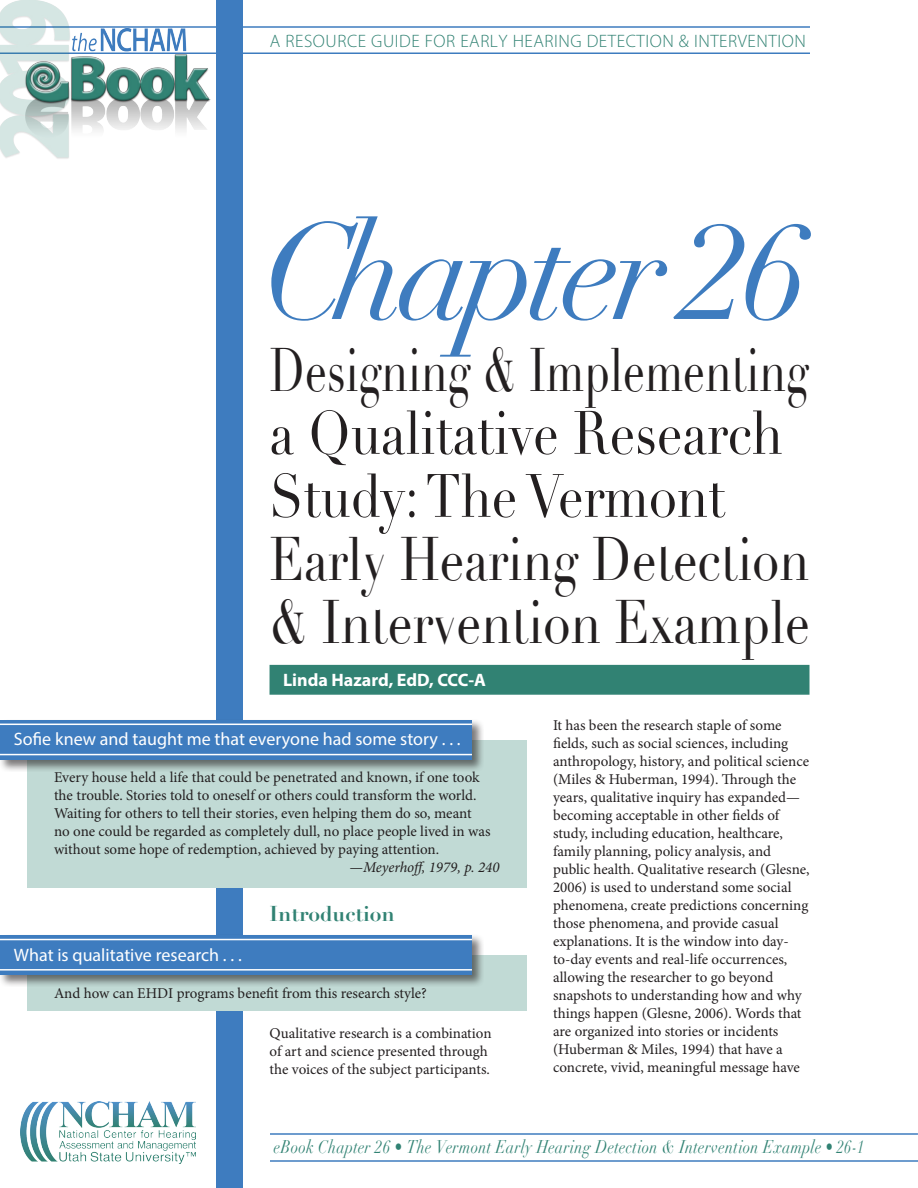
<style>
.page{position:relative;width:918px;height:1188px;background:#fff}
.page>*{position:absolute;margin:0;border:0;box-sizing:border-box;transform-origin:0 0}
.t1{font:italic 135px "Didot";letter-spacing:-.06em;color:#3e7cbf}
.t2{font:60px/63px "Didot";color:#231f20;scale:.73 1}
.t3{font:700 21px "Didot";color:#318273}
.t4{font:18px "Myriad Pro";color:#fff}
.t5{font:italic 18px "Didot";letter-spacing:.025em;color:#318273;scale:.83 1}
.t6{font:300 18px "Myriad Pro";letter-spacing:.03em;color:#318273}
.t7{font:300 18px "Myriad Pro";letter-spacing:.075em;color:#318273}
.t8{font:700 18px "Myriad Pro";color:#fff}
.t9{font:15px/18px "Minion Pro";color:#231f20}
.t10{font:italic 15px "Minion Pro";color:#231f20}
</style>
<div class="page">
<hr style="left:0;top:26px;width:810px;height:2px;background:#3e7cbf">
<hr style="left:0;top:52px;width:810px;height:2px;background:#3e7cbf">
<hr style="left:270px;top:1133px;width:648px;height:2px;background:#3e7cbf">
<hr style="left:270px;top:1160px;width:648px;height:2px;background:#3e7cbf">
<div style="left:216px;top:0;width:27px;height:1188px;background:#3e7cbf"></div>
<img style="left:20px;top:1101px;width:176px;height:63px">
<img style="left:0;top:0;width:211px;height:159px">
<div style="left:27px;top:740px;width:499px;height:147px;background:#c1dad5"></div>
<div style="left:27px;top:955px;width:499px;height:56px;background:#c1dad5"></div>
<div style="left:0;top:718px;width:484px;height:54px;background:#231f20;opacity:.6"></div>
<div style="left:0;top:720px;width:472px;height:40px;background:#3e7cbf"></div>
<div style="left:0;top:933px;width:484px;height:54px;background:#231f20;opacity:.6"></div>
<div style="left:0;top:935px;width:472px;height:40px;background:#3e7cbf"></div>
<hr style="left:0;top:724px;width:472px;height:1px;background:#fff">
<hr style="left:0;top:939px;width:472px;height:1px;background:#fff">
<hr style="left:0;top:754px;width:472px;height:1px;background:#fff">
<hr style="left:0;top:969px;width:472px;height:2px;background:#fff">
<div style="left:270px;top:666px;width:539px;height:28px;background:#318273"></div>
<div style="left:270px;top:665px;width:540px;height:30px;border:2px solid #318273"></div>
<p class="t6" style="left:270px;top:31px;width:537px">A RESOURCE GUIDE FOR EARLY HEARING DETECTION &amp; INTERVENTION</p>
<p class="t7" style="left:270px;top:31px;width:537px">NATIONAL CENTER FOR HEARING ASSESSMENT &amp; MANAG MENT</p>
<h1 class="t1" style="left:264px;top:189px;width:546px">Chapter 26</h1>
<h2 class="t2" style="left:270px;top:340px;width:742px">Designing &amp; Implementing a Qualitative Research<br>Study: The Vermont<br>Early Hearing Detection &amp; Intervention Example</h2>
<p class="t8" style="left:283px;top:668px;width:204px">Linda Hazard, EdD, CCC-A</p>
<p class="t4" style="left:14px;top:728px;width:448px">Sofie knew and taught me that everyone had some story . . .</p>
<p class="t9" style="left:54px;top:769px;width:438px">Every house held a life that could be penetrated and known, if one took the trouble. Stories told to oneself or others could transform the world.<br>Waiting for others to tell their stories, even helping them do so, meant no one could be regarded as completely dull, no place people lived in was without some hope of redemption, achieved by paying attention.</p>
<p class="t10" style="left:349px;top:857px;width:152px">—Meyerhoff, 1979, p. 240</p>
<p class="t4" style="left:14px;top:943px;width:229px">What is qualitative research . . .</p>
<h3 class="t3" style="left:270px;top:901px;width:127px">Introduction</h3>
<p class="t9" style="left:54px;top:984px;width:374px">And how can EHDI programs benefit from this research style?</p>
<p class="t9" style="left:270px;top:1024px;width:224px">Qualitative research is a combination of art and science presented through the voices of the subject participants.</p>
<p class="t9" style="left:553px;top:716px;width:258px">It has been the research staple of some fields, such as social sciences, including anthropology, history, and political science (Miles &amp; Huberman, 1994). Through the years, qualitative inquiry has expanded— becoming acceptable in other fields of study, including education, healthcare, family planning, policy analysis, and public health. Qualitative research (Glesne, 2006) is used to understand some social phenomena, create predictions concerning those phenomena, and provide casual explanations. It is the window into day&shy;to-day events and real-life occurrences, allowing the researcher to go beyond snapshots to understanding how and why things happen (Glesne, 2006). Words that are organized into stories or incidents (Huberman &amp; Miles, 1994) that have a concrete, vivid, meaningful message have</p>
<p class="t5" style="left:274px;top:1136px;width:713px">eBook Chapter 26 • The Vermont Early Hearing Detection &amp; Intervention Example • 26-1</p>
</div>
